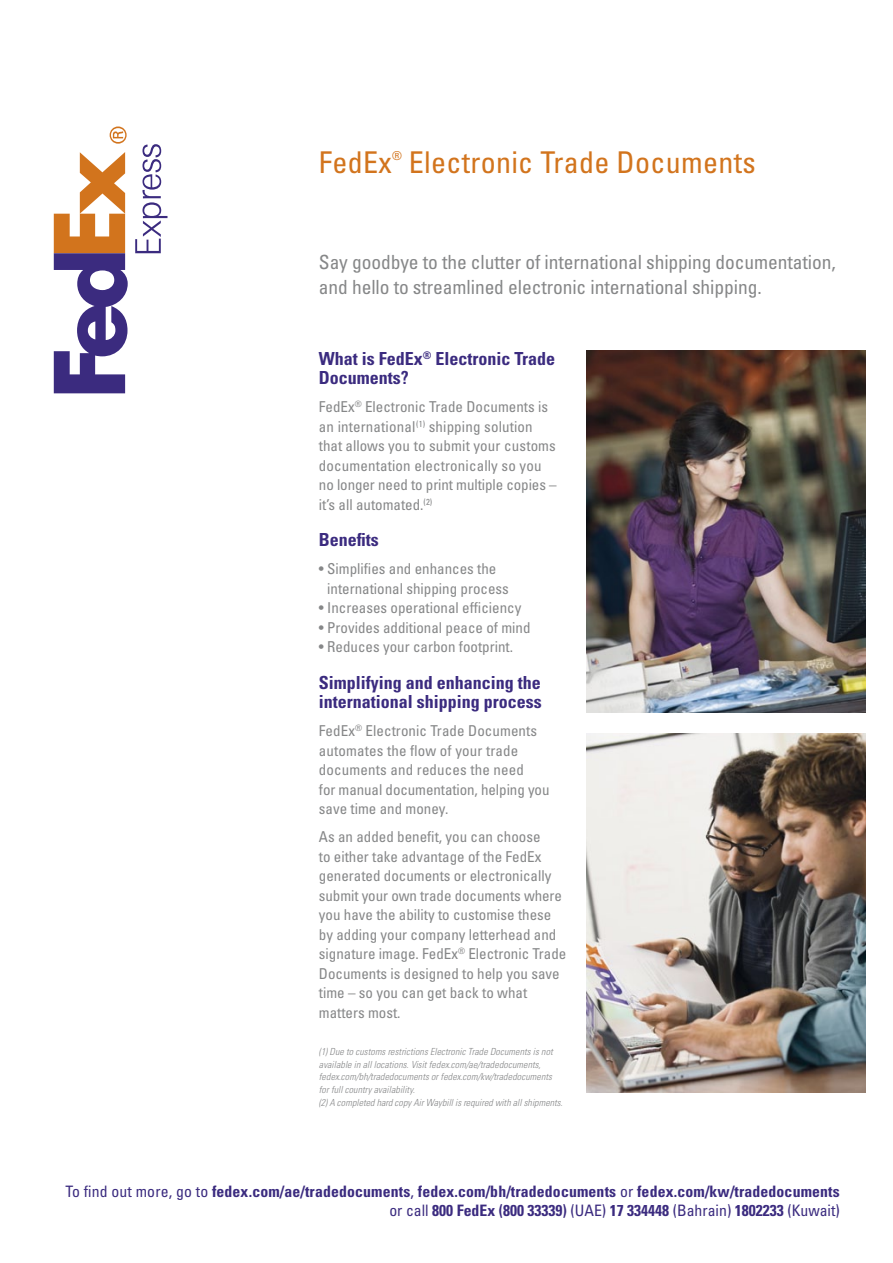
<style>
.page{position:relative;width:893px;height:1263px;background:#fff}
.page>*{position:absolute;margin:0;border:0;box-sizing:border-box;transform-origin:0 0}
.t1{font:condensed 30px "Univers";letter-spacing:.01em;color:#d2741d}
.t2{font:condensed 19.5px/25.5px "Univers";letter-spacing:-.005em;color:#868788}
.t3{font:700 condensed 18px/19.5px "Univers";color:#3b2b7f}
.t4{font:700 condensed 15.75px "Univers";letter-spacing:.01em;color:#3b2b7f}
.t5{font:700 condensed 15.75px "Univers LT Std";color:#3b2b7f}
.t6{font:condensed 15px/19.5px "Univers";color:#868788}
.t7{font:condensed 12.3px "Univers";color:#d2741d}
.t8{font:italic 300 condensed 9.75px/12.8px "Univers";letter-spacing:.01em;color:#868788}
.s1{font-weight:400}
.s2{font-family:"Univers";font-weight:400}
</style>
<div class="page">
<svg style="left:110px;top:126px;width:17px;height:18px"></svg>
<svg style="left:54px;top:152px;width:74px;height:241px"></svg>
<svg style="left:135px;top:144px;width:32px;height:109px"></svg>
<img style="left:587px;top:351px;width:278px;height:361px">
<img style="left:587px;top:733px;width:278px;height:359px">
<h1 class="t1" style="left:319px;top:144px;width:74px">FedEx</h1>
<p class="t7" style="left:392px;top:148px;width:11px">®</p>
<h1 class="t1" style="left:409px;top:144px;width:348px">Electronic Trade Documents</h1>
<h2 class="t2" style="left:319px;top:249px;width:518px">Say goodbye to the clutter of international shipping documentation, and hello to streamlined electronic international shipping.</h2>
<p class="t3" style="left:319px;top:348px;width:238px">What is FedEx<sup>®</sup> Electronic Trade<br>Documents?</p>
<p class="t6" style="left:319px;top:397px;width:239px">FedEx<sup>®</sup> Electronic Trade Documents is an international<sup>(1)</sup> shipping solution that allows you to submit your customs documentation electronically so you no longer need to print multiple copies – it’s all automated.<sup>(2)</sup></p>
<p class="t3" style="left:319px;top:530px;width:61px">Benefits</p>
<p class="t6" style="left:327px;top:559px;width:183px;text-indent:-8px">• Simplifies and enhances the international shipping process</p>
<p class="t6" style="left:319px;top:598px;width:204px">• Increases operational efficiency</p>
<p class="t6" style="left:319px;top:617px;width:213px">• Provides additional peace of mind</p>
<p class="t6" style="left:319px;top:637px;width:196px">• Reduces your carbon footprint.</p>
<p class="t3" style="left:319px;top:672px;width:224px">Simplifying and enhancing the international shipping process</p>
<p class="t6" style="left:319px;top:721px;width:232px">FedEx<sup>®</sup> Electronic Trade Documents automates the flow of your trade documents and reduces the need<br>for manual documentation, helping you save time and money.</p>
<p class="t6" style="left:319px;top:827px;width:249px">As an added benefit, you can choose<br>to either take advantage of the FedEx generated documents or electronically submit your own trade documents where you have the ability to customise these by adding your company letterhead and signature image. FedEx<sup>®</sup> Electronic Trade Documents is designed to help you save time – so you can get back to what matters most.</p>
<p class="t8" style="left:319px;top:1045px;width:245px">(1) Due to customs restrictions Electronic Trade Documents is not available in all locations. Visit fedex.com/ae/tradedocuments, fedex.com/bh/tradedocuments or fedex.com/kw/tradedocuments for full country availability.<br>(2) A completed hard copy Air Waybill is required with all shipments.</p>
<p class="t4" style="left:65px;top:1182px;width:776px"><span class="s1">To find out more, go to</span> fedex.com/ae/tradedocuments<span class="s1">,</span> fedex.com/bh/tradedocuments <span class="s1">or</span> fedex.com/kw/tradedocuments</p>
<p class="t5" style="left:389px;top:1200px;width:452px"><span class="s2">or call</span> 800 FedEx (800 33339) <span class="s1">(UAE)</span> 17 334448 <span class="s1">(Bahrain)</span> 1802233 <span class="s1">(Kuwait)</span></p>
</div>
